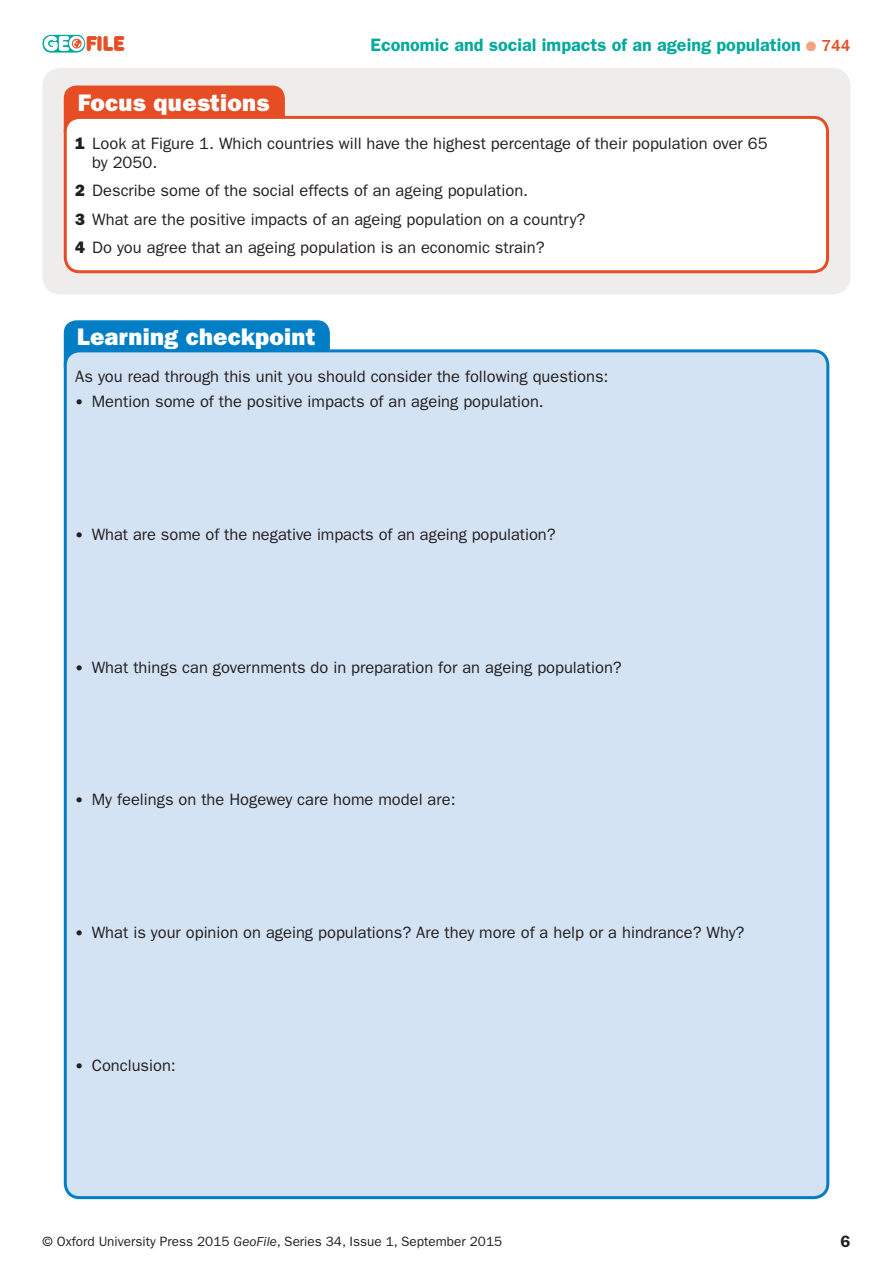
<style>
.page{position:relative;width:893px;height:1263px;background:#fff}
.page>*{position:absolute;margin:0;border:0;box-sizing:border-box;transform-origin:0 0}
.t1{font:24px "ITC Franklin Gothic Std Hvy";letter-spacing:.01em;color:#fff}
.t2{font:20.55px "Frankfurter Medium Std";color:#e64d25}
.t3{font:600 18px "ITC Franklin Gothic Std";color:#00a99d}
.t4{font:16.5px/28.2px "ITC Franklin Gothic Std";color:#231f20}
.t5{font:600 16.5px "ITC Franklin Gothic Std";color:#231f20}
.t6{font:13.5px "ITC Franklin Gothic Std";color:#231f20}
.s1{color:#fff}
.s2{color:#f2a37d}
.s3{font-weight:500;font-size:16.5px;color:#e64d25}
.s4{font-family:"ITC Franklin Gothic Std Hvy"}
.s5{font-family:"Meridien LT Std"}
.s6{font-style:italic}
</style>
<div class="page">
<div style="left:43px;top:35px;width:42px;height:18px;background:#00a99d;border-radius:9px"></div>
<div style="left:98px;top:36px;width:3px;height:15px;border:1px solid #e64d25;border-radius:2px"></div>
<svg style="left:104px;top:36px;width:20px;height:15px"></svg>
<svg style="left:44px;top:36px;width:53px;height:15px"></svg>
<div style="left:72px;top:39px;width:9px;height:9px;border:1px solid #e64d25;border-radius:50%"></div>
<div style="left:43px;top:68px;width:807px;height:226px;background:#efedec;border-radius:18px"></div>
<div style="left:64px;top:86px;width:221px;height:41px;background:#e64d25"></div>
<div style="left:65px;top:117px;width:762px;height:155px;background:#fff;border-radius:14px"></div>
<div style="left:64px;top:116px;width:765px;height:157px;border:3px solid #e64d25;border-radius:14px"></div>
<div style="left:64px;top:320px;width:266px;height:40px;background:#007ec5"></div>
<div style="left:65px;top:351px;width:763px;height:847px;background:#d4e3f4;border-radius:14px"></div>
<p class="t2" style="left:44px;top:32px;width:82px"><span class="s1">GEO</span>FILE</p>
<p class="t3" style="left:371px;top:34px;width:481px">Economic and social impacts of an ageing population <span class="s2">●</span> <span class="s3">744</span></p>
<h1 class="t1" style="left:78px;top:88px;width:193px">Focus questions</h1>
<p class="t4" style="left:92px;top:133px;width:677px;line-height:19.5px;text-indent:-17px"><span class="s4">1</span> Look at Figure 1. Which countries will have the highest percentage of their population over 65 by 2050.</p>
<p class="t4" style="left:75px;top:177px;width:512px"><span class="s4">2</span> Describe some of the social effects of an ageing population.<br><span class="s4">3</span> What are the positive impacts of an ageing population on a country?<br><span class="s4">4</span> Do you agree that an ageing population is an economic strain?</p>
<h1 class="t1" style="left:77px;top:323px;width:240px">Learning checkpoint</h1>
<p class="t4" style="left:75px;top:363px;width:535px">As you read through this unit you should consider the following questions:</p>
<p class="t4" style="left:75px;top:387px;width:470px"><span class="s5">•</span> Mention some of the positive impacts of an ageing population.</p>
<p class="t4" style="left:75px;top:520px;width:482px"><span class="s5">•</span> What are some of the negative impacts of an ageing population?</p>
<p class="t4" style="left:75px;top:653px;width:548px"><span class="s5">•</span> What things can governments do in preparation for an ageing population?</p>
<p class="t4" style="left:75px;top:786px;width:382px"><span class="s5">•</span> My feelings on the Hogewey care home model are:</p>
<p class="t4" style="left:75px;top:919px;width:671px"><span class="s5">•</span> What is your opinion on ageing populations? Are they more of a help or a hindrance? Why?</p>
<p class="t4" style="left:75px;top:1051px;width:102px"><span class="s5">•</span> Conclusion:</p>
<p class="t6" style="left:43px;top:1233px;width:461px">© Oxford University Press 2015 <span class="s6">GeoFile</span>, Series 34, Issue 1, September 2015</p>
<p class="t5" style="left:840px;top:1231px;width:11px">6</p>
</div>
